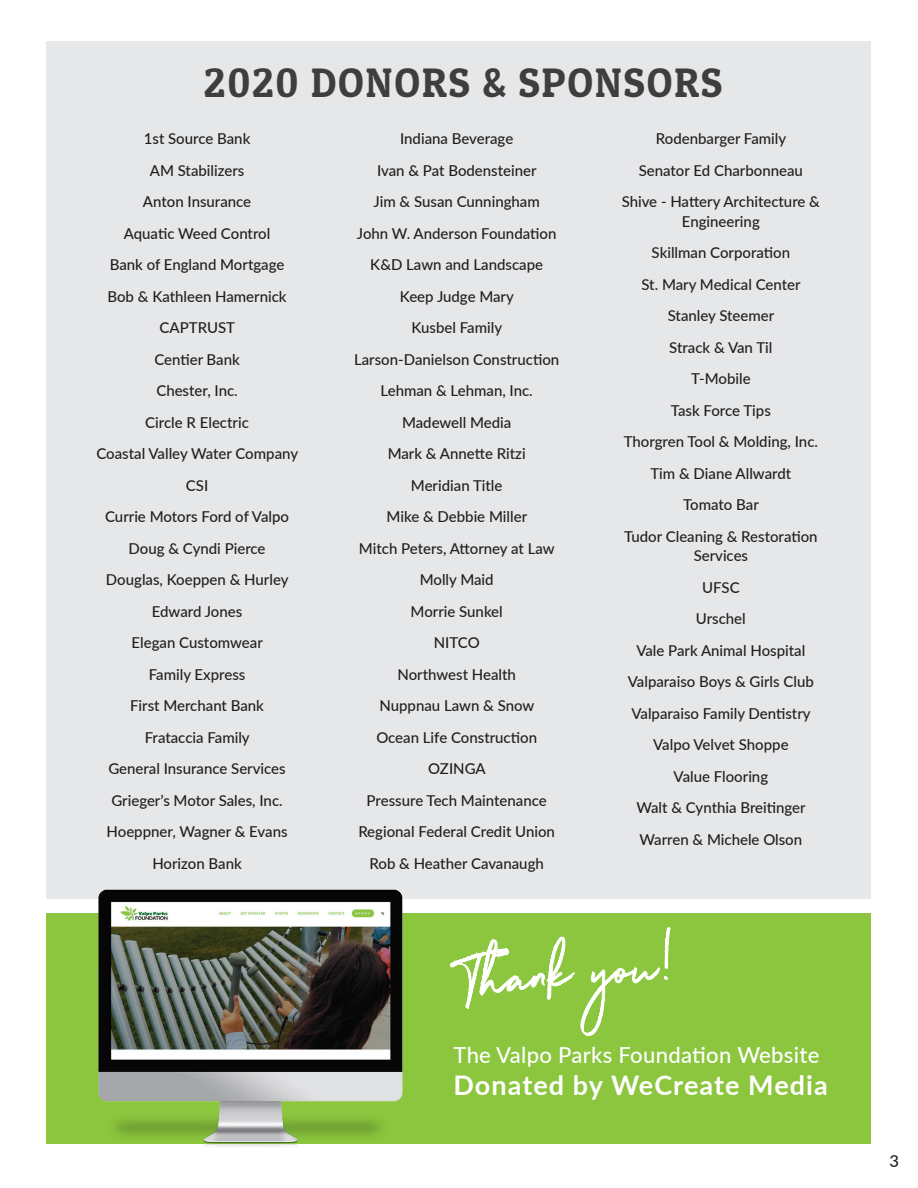
<style>
.page{position:relative;width:918px;height:1188px;background:#fff}
.page>*{position:absolute;margin:0;border:0;box-sizing:border-box;transform-origin:0 0}
.t1{font:64.65px "Northwell";color:#fff}
.t2{font:41.25px "Patua One";letter-spacing:.04em;color:#3e3e3f}
.t3{font:700 27px "Lato";letter-spacing:.035em;color:#fff}
.t4{font:500 22.05px "Lato";letter-spacing:.015em;color:#fff}
.t5{font:500 16.5px "Lato";color:#231f20}
.t6{font:500 15px/31.5px "Lato";color:#231f20;text-align:center}
</style>
<div class="page">
<div style="left:47px;top:913px;width:824px;height:231px;background:#8bc63e"></div>
<div style="left:47px;top:41px;width:824px;height:858px;background:#e6e7e9"></div>
<svg style="left:450px;top:936px;width:124px;height:73px"></svg>
<svg style="left:581px;top:927px;width:90px;height:109px"></svg>
<img style="left:98px;top:889px;width:305px;height:258px">
<h2 class="t2" style="left:204px;top:57px;width:520px">2020 DONORS &amp; SPONSORS</h2>
<p class="t6" style="left:96px;top:123px;width:203px">1st Source Bank<br>AM Stabilizers<br>Anton Insurance<br>Aquatic Weed Control<br>Bank of England Mortgage<br>Bob &amp; Kathleen Hamernick<br>CAPTRUST<br>Centier Bank<br>Chester, Inc.<br>Circle R Electric<br>Coastal Valley Water Company<br>CSI<br>Currie Motors Ford of Valpo<br>Doug &amp; Cyndi Pierce<br>Douglas, Koeppen &amp; Hurley<br>Edward Jones<br>Elegan Customwear<br>Family Express<br>First Merchant Bank<br>Frataccia Family<br>General Insurance Services<br>Grieger’s Motor Sales, Inc.<br>Hoeppner, Wagner &amp; Evans<br>Horizon Bank</p>
<p class="t6" style="left:354px;top:123px;width:207px">Indiana Beverage<br>Ivan &amp; Pat Bodensteiner<br>Jim &amp; Susan Cunningham<br>John W. Anderson Foundation<br>K&amp;D Lawn and Landscape<br>Keep Judge Mary<br>Kusbel Family<br>Larson-Danielson Construction<br>Lehman &amp; Lehman, Inc.<br>Madewell Media<br>Mark &amp; Annette Ritzi<br>Meridian Title<br>Mike &amp; Debbie Miller<br>Mitch Peters, Attorney at Law<br>Molly Maid<br>Morrie Sunkel<br>NITCO<br>Northwest Health<br>Nuppnau Lawn &amp; Snow<br>Ocean Life Construction<br>OZINGA<br>Pressure Tech Maintenance<br>Regional Federal Credit Union<br>Rob &amp; Heather Cavanaugh</p>
<p class="t6" style="left:622px;top:123px;width:200px">Rodenbarger Family<br>Senator Ed Charbonneau<br>Shive - Hattery Architecture &amp;</p>
<p class="t6" style="left:624px;top:205px;width:196px">Engineering<br>Skillman Corporation<br>St. Mary Medical Center<br>Stanley Steemer<br>Strack &amp; Van Til<br>T-Mobile<br>Task Force Tips<br>Thorgren Tool &amp; Molding, Inc.<br>Tim &amp; Diane Allwardt<br>Tomato Bar<br>Tudor Cleaning &amp; Restoration</p>
<p class="t6" style="left:628px;top:540px;width:188px">Services<br>UFSC<br>Urschel<br>Vale Park Animal Hospital<br>Valparaiso Boys &amp; Girls Club<br>Valparaiso Family Dentistry<br>Valpo Velvet Shoppe<br>Value Flooring<br>Walt &amp; Cynthia Breitinger<br>Warren &amp; Michele Olson</p>
<h1 class="t1" style="left:457px;top:934px;width:215px;rotate:-4deg">Thank you!</h1>
<h3 class="t4" style="left:453px;top:1039px;width:367px">The Valpo Parks Foundation Website</h3>
<h3 class="t3" style="left:453px;top:1066px;width:376px">Donated by WeCreate Media</h3>
<p class="t5" style="left:889px;top:1149px;width:11px">3</p>
</div>
